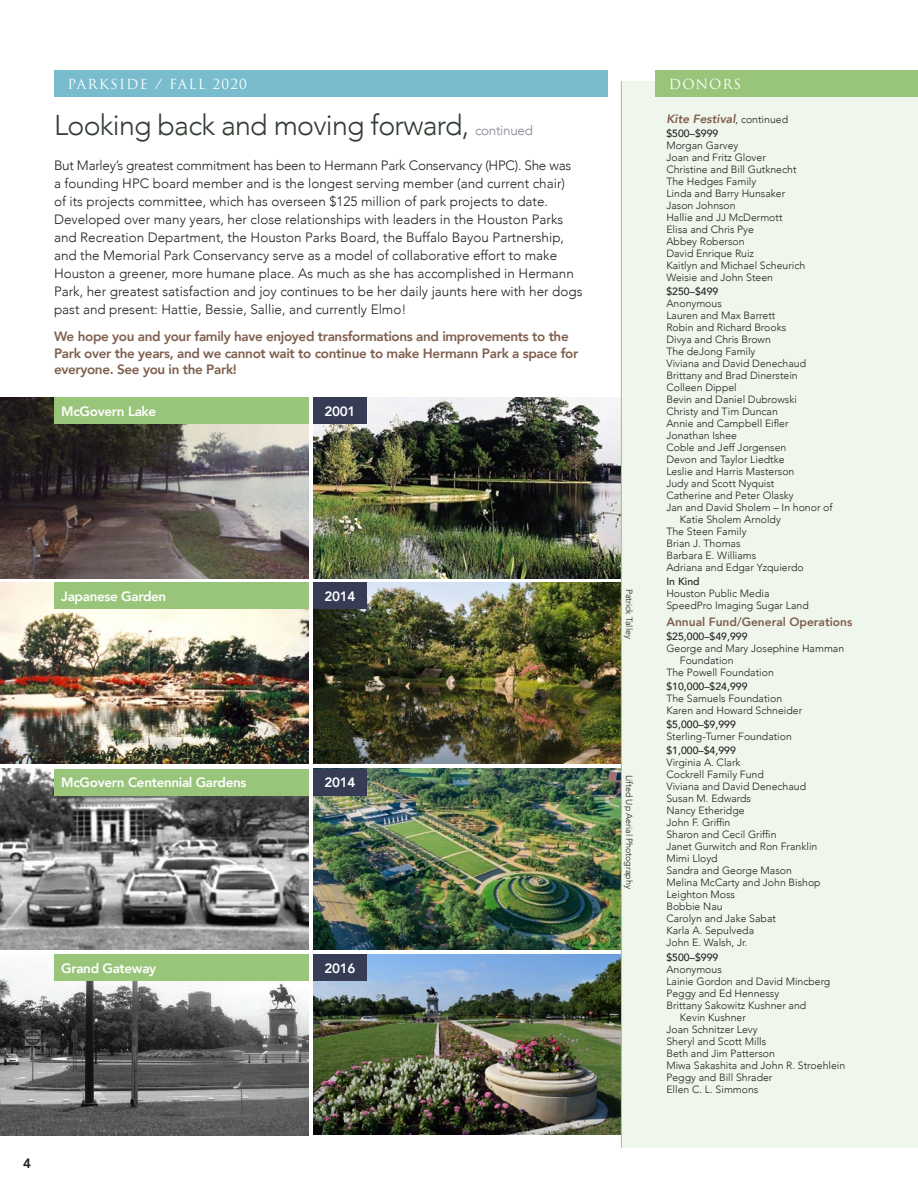
<style>
.page{position:relative;width:918px;height:1188px;background:#fff}
.page>*{position:absolute;margin:0;border:0;box-sizing:border-box;transform-origin:0 0}
.t1{font:300 28.5px "Avenir";letter-spacing:-.025em;color:#343d33}
.t2{font:300 13.5px/18px "Avenir";color:#231f20}
.Donor_Category{font:800 13.5px/16.5px "Avenir";letter-spacing:-.025em;color:#805f4e}
.Donor_Category-2{font:800 13.5px "Avenir";letter-spacing:-.025em;color:#fff}
.t3{font:13.5px "Trajan Pro";letter-spacing:.09em;color:#fff}
.Donor_Category-3{font:800 13.5px "Avenir";color:#231f20}
.List_Donor{font:800 12px "Avenir";color:#805f4e}
.List_Donor-2{font:italic 800 12px "Avenir";color:#805f4e}
.List_Donor-3{font:300 10.5px/12px "Avenir";color:#231f20}
.List_Donor-4{font:500 10.5px "Avenir";color:#231f20}
.t4{font:300 9px "Avenir";letter-spacing:-.01em;color:#231f20}
.s1{font-size:13.5px;color:#878495}
.s2{font-weight:300;font-style:normal;font-size:10.5px;color:#231f20}
</style>
<div class="page">
<img style="left:0;top:966px;width:308px;height:169px">
<img style="left:0;top:769px;width:308px;height:181px">
<img style="left:0;top:397px;width:308px;height:181px">
<img style="left:0;top:583px;width:308px;height:180px">
<img style="left:313px;top:397px;width:308px;height:181px">
<img style="left:313px;top:583px;width:308px;height:180px">
<img style="left:313px;top:769px;width:308px;height:181px">
<img style="left:313px;top:954px;width:308px;height:180px">
<div style="left:621px;top:81px;width:297px;height:1067px;background:#eff6eb"></div>
<hr style="left:621px;top:81px;width:1px;height:1067px;background:#99c57b">
<div style="left:54px;top:71px;width:554px;height:26px;background:#78bcce"></div>
<div style="left:655px;top:71px;width:263px;height:26px;background:#99c57b"></div>
<div style="left:313px;top:397px;width:54px;height:27px;background:#373c55"></div>
<div style="left:54px;top:397px;width:254px;height:27px;background:#99c57b"></div>
<div style="left:54px;top:583px;width:254px;height:26px;background:#99c57b"></div>
<div style="left:54px;top:769px;width:254px;height:26px;background:#99c57b"></div>
<div style="left:54px;top:954px;width:254px;height:26px;background:#99c57b"></div>
<div style="left:313px;top:583px;width:54px;height:26px;background:#373c55"></div>
<div style="left:313px;top:769px;width:54px;height:26px;background:#373c55"></div>
<div style="left:313px;top:954px;width:54px;height:26px;background:#373c55"></div>
<p class="t3" style="left:68px;top:75px;width:181px">PARKSIDE / FALL 2020</p>
<p class="t1" style="left:54px;top:108px;width:480px">Looking back and moving forward, <span class="s1">continued</span></p>
<p class="t2" style="left:54px;top:156px;width:530px">But Marley’s greatest commitment has been to Hermann Park Conservancy (HPC). She was<br>a founding HPC board member and is the longest serving member (and current chair)<br>of its projects committee, which has overseen $125 million of park projects to date.<br>Developed over many years, her close relationships with leaders in the Houston Parks and Recreation Department, the Houston Parks Board, the Buffalo Bayou Partnership, and the Memorial Park Conservancy serve as a model of collaborative effort to make Houston a greener, more humane place. As much as she has accomplished in Hermann Park, her greatest satisfaction and joy continues to be her daily jaunts here with her dogs past and present: Hattie, Bessie, Sallie, and currently Elmo!</p>
<p class="Donor_Category" style="left:54px;top:328px;width:526px">We hope you and your family have enjoyed transformations and improvements to the<br>Park over the years, and we cannot wait to continue to make Hermann Park a space for everyone. See you in the Park!</p>
<p class="Donor_Category-2" style="left:61px;top:400px;width:96px">McGovern Lake</p>
<p class="Donor_Category-2" style="left:325px;top:400px;width:32px">2001</p>
<p class="Donor_Category-2" style="left:61px;top:586px;width:107px">Japanese Garden</p>
<p class="Donor_Category-2" style="left:325px;top:586px;width:32px">2014</p>
<p class="Donor_Category-2" style="left:61px;top:772px;width:187px">McGovern Centennial Gardens</p>
<p class="Donor_Category-2" style="left:325px;top:772px;width:32px">2014</p>
<p class="Donor_Category-2" style="left:61px;top:957px;width:96px">Grand Gateway</p>
<p class="Donor_Category-2" style="left:325px;top:957px;width:32px">2016</p>
<p class="Donor_Category-3" style="left:23px;top:1153px;width:9px">4</p>
<p class="t4" style="left:634px;top:589px;width:52px;rotate:90deg">Patrick Talley</p>
<p class="t4" style="left:634px;top:775px;width:115px;rotate:90deg">Lifted Up Aerial Photography</p>
<p class="t3" style="left:669px;top:75px;width:74px">DONORS</p>
<p class="List_Donor-2" style="left:666px;top:112px;width:123px">Kite Festival<span class="s2">, continued</span></p>
<p class="List_Donor-4" style="left:666px;top:124px;width:53px">$500–$999</p>
<p class="List_Donor-3" style="left:666px;top:140px;width:73px">Morgan Garvey</p>
<p class="List_Donor-3" style="left:666px;top:152px;width:101px">Joan and Fritz Glover</p>
<p class="List_Donor-3" style="left:666px;top:164px;width:132px">Christine and Bill Gutknecht</p>
<p class="List_Donor-3" style="left:666px;top:176px;width:91px">The Hedges Family</p>
<p class="List_Donor-3" style="left:666px;top:188px;width:120px">Linda and Barry Hunsaker</p>
<p class="List_Donor-3" style="left:666px;top:200px;width:71px">Jason Johnson</p>
<p class="List_Donor-3" style="left:666px;top:212px;width:118px">Hallie and JJ McDermott</p>
<p class="List_Donor-3" style="left:666px;top:224px;width:89px">Elisa and Chris Pye</p>
<p class="List_Donor-3" style="left:666px;top:236px;width:80px">Abbey Roberson</p>
<p class="List_Donor-3" style="left:666px;top:248px;width:89px">David Enrique Ruiz</p>
<p class="List_Donor-3" style="left:666px;top:260px;width:140px">Kaitlyn and Michael Scheurich</p>
<p class="List_Donor-3" style="left:666px;top:272px;width:108px">Weisie and John Steen</p>
<p class="List_Donor-4" style="left:666px;top:283px;width:53px">$250–$499</p>
<p class="List_Donor-3" style="left:666px;top:298px;width:57px">Anonymous</p>
<p class="List_Donor-3" style="left:666px;top:310px;width:110px">Lauren and Max Barrett</p>
<p class="List_Donor-3" style="left:666px;top:322px;width:121px">Robin and Richard Brooks</p>
<p class="List_Donor-3" style="left:666px;top:334px;width:106px">Divya and Chris Brown</p>
<p class="List_Donor-3" style="left:666px;top:346px;width:91px">The deJong Family</p>
<p class="List_Donor-3" style="left:666px;top:358px;width:141px">Viviana and David Denechaud</p>
<p class="List_Donor-3" style="left:666px;top:370px;width:133px">Brittany and Brad Dinerstein</p>
<p class="List_Donor-3" style="left:666px;top:382px;width:72px">Colleen Dippel</p>
<p class="List_Donor-3" style="left:666px;top:394px;width:132px">Bevin and Daniel Dubrowski</p>
<p class="List_Donor-3" style="left:666px;top:406px;width:113px">Christy and Tim Duncan</p>
<p class="List_Donor-3" style="left:666px;top:418px;width:124px">Annie and Campbell Eifler</p>
<p class="List_Donor-3" style="left:666px;top:430px;width:72px">Jonathan Ishee</p>
<p class="List_Donor-3" style="left:666px;top:442px;width:122px">Coble and Jeff Jorgensen</p>
<p class="List_Donor-3" style="left:666px;top:454px;width:120px">Devon and Taylor Liedtke</p>
<p class="List_Donor-3" style="left:666px;top:466px;width:129px">Leslie and Harris Masterson</p>
<p class="List_Donor-3" style="left:666px;top:478px;width:109px">Judy and Scott Nyquist</p>
<p class="List_Donor-3" style="left:666px;top:490px;width:129px">Catherine and Peter Olasky</p>
<p class="List_Donor-3" style="left:680px;top:502px;width:154px;text-indent:-14px">Jan and David Sholem – In honor of<br>Katie Sholem Arnoldy</p>
<p class="List_Donor-3" style="left:666px;top:526px;width:82px">The Steen Family</p>
<p class="List_Donor-3" style="left:666px;top:538px;width:76px">Brian J. Thomas</p>
<p class="List_Donor-3" style="left:666px;top:550px;width:91px">Barbara E. Williams</p>
<p class="List_Donor-3" style="left:666px;top:562px;width:139px">Adriana and Edgar Yzquierdo</p>
<p class="List_Donor-4" style="left:666px;top:573px;width:35px">In Kind</p>
<p class="List_Donor-3" style="left:666px;top:588px;width:105px">Houston Public Media</p>
<p class="List_Donor-3" style="left:666px;top:600px;width:144px">SpeedPro Imaging Sugar Land</p>
<p class="List_Donor" style="left:666px;top:612px;width:188px">Annual Fund/General Operations</p>
<p class="List_Donor-4" style="left:666px;top:627px;width:83px">$25,000–$49,999</p>
<p class="List_Donor-3" style="left:680px;top:642px;width:166px;text-indent:-14px">George and Mary Josephine Hamman<br>Foundation</p>
<p class="List_Donor-3" style="left:666px;top:666px;width:109px">The Powell Foundation</p>
<p class="List_Donor-4" style="left:666px;top:677px;width:83px">$10,000–$24,999</p>
<p class="List_Donor-3" style="left:666px;top:693px;width:117px">The Samuels Foundation</p>
<p class="List_Donor-3" style="left:666px;top:705px;width:137px">Karen and Howard Schneider</p>
<p class="List_Donor-4" style="left:666px;top:716px;width:71px">$5,000–$9,999</p>
<p class="List_Donor-3" style="left:666px;top:731px;width:127px">Sterling-Turner Foundation</p>
<p class="List_Donor-4" style="left:666px;top:742px;width:71px">$1,000–$4,999</p>
<p class="List_Donor-3" style="left:666px;top:757px;width:76px">Virginia A. Clark</p>
<p class="List_Donor-3" style="left:666px;top:769px;width:99px">Cockrell Family Fund</p>
<p class="List_Donor-3" style="left:666px;top:781px;width:141px">Viviana and David Denechaud</p>
<p class="List_Donor-3" style="left:666px;top:793px;width:86px">Susan M. Edwards</p>
<p class="List_Donor-3" style="left:666px;top:805px;width:80px">Nancy Etheridge</p>
<p class="List_Donor-3" style="left:666px;top:817px;width:66px">John F. Griffin</p>
<p class="List_Donor-3" style="left:666px;top:829px;width:112px">Sharon and Cecil Griffin</p>
<p class="List_Donor-3" style="left:666px;top:841px;width:152px">Janet Gurwitch and Ron Franklin</p>
<p class="List_Donor-3" style="left:666px;top:853px;width:53px">Mimi Lloyd</p>
<p class="List_Donor-3" style="left:666px;top:865px;width:127px">Sandra and George Mason</p>
<p class="List_Donor-3" style="left:666px;top:877px;width:156px">Melina McCarty and John Bishop</p>
<p class="List_Donor-3" style="left:666px;top:889px;width:70px">Leighton Moss</p>
<p class="List_Donor-3" style="left:666px;top:901px;width:58px">Bobbie Nau</p>
<p class="List_Donor-3" style="left:666px;top:913px;width:111px">Carolyn and Jake Sabat</p>
<p class="List_Donor-3" style="left:666px;top:925px;width:89px">Karla A. Sepulveda</p>
<p class="List_Donor-3" style="left:666px;top:937px;width:82px">John E. Walsh, Jr.</p>
<p class="List_Donor-4" style="left:666px;top:948px;width:53px">$500–$999</p>
<p class="List_Donor-3" style="left:666px;top:963px;width:57px">Anonymous</p>
<p class="List_Donor-3" style="left:666px;top:975px;width:165px">Lainie Gordon and David Mincberg</p>
<p class="List_Donor-3" style="left:666px;top:987px;width:114px">Peggy and Ed Hennessy</p>
<p class="List_Donor-3" style="left:680px;top:999px;width:128px;text-indent:-14px">Brittany Sakowitz Kushner and<br>Kevin Kushner</p>
<p class="List_Donor-3" style="left:666px;top:1023px;width:93px">Joan Schnitzer Levy</p>
<p class="List_Donor-3" style="left:666px;top:1035px;width:101px">Sheryl and Scott Mills</p>
<p class="List_Donor-3" style="left:666px;top:1047px;width:110px">Beth and Jim Patterson</p>
<p class="List_Donor-3" style="left:666px;top:1059px;width:180px">Miwa Sakashita and John R. Stroehlein</p>
<p class="List_Donor-3" style="left:666px;top:1071px;width:108px">Peggy and Bill Shrader</p>
<p class="List_Donor-3" style="left:666px;top:1083px;width:94px">Ellen C. L. Simmons</p>
</div>
